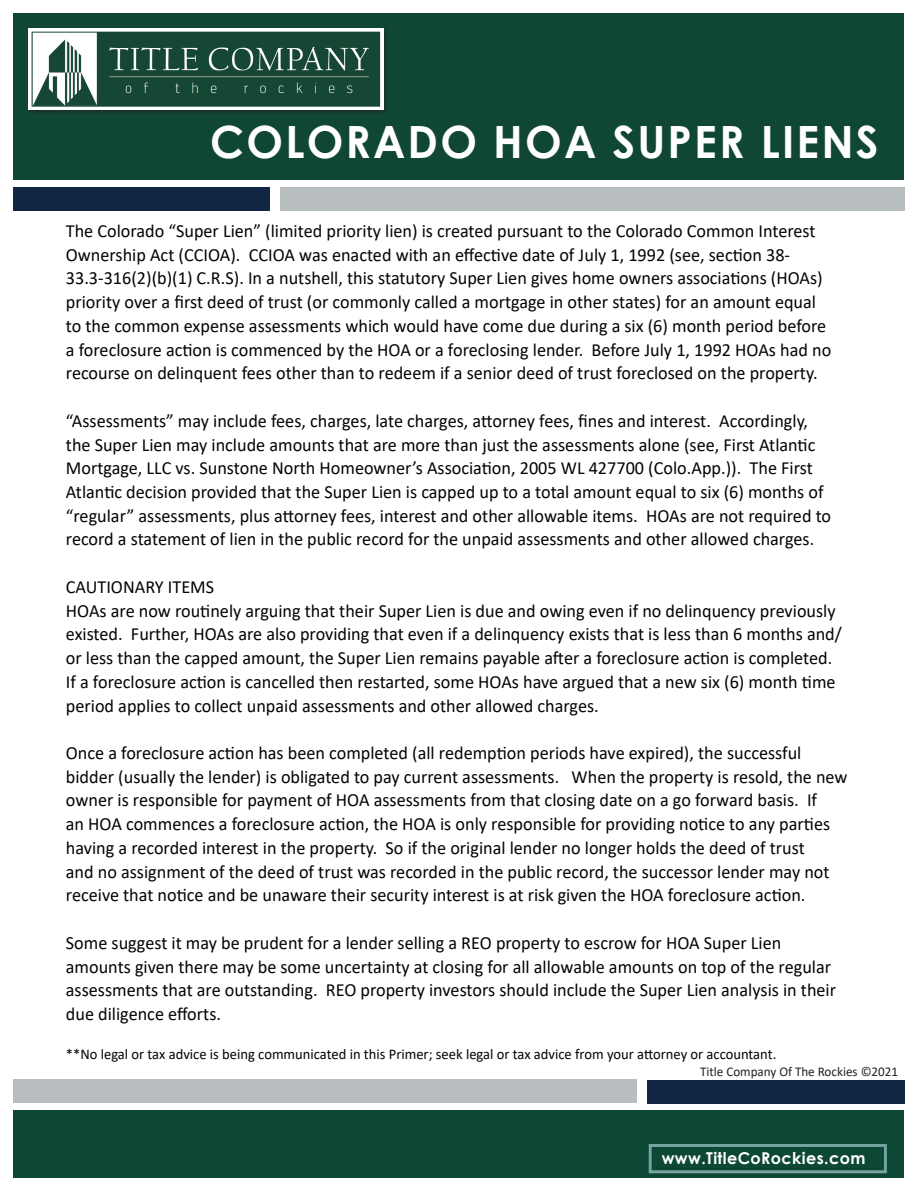
<style>
.page{position:relative;width:918px;height:1188px;background:#fff}
.page>*{position:absolute;margin:0;border:0;box-sizing:border-box;transform-origin:0 0}
.t1{font:700 44.55px "Century Gothic";letter-spacing:.05em;color:#fff}
.t2{font:18.6px/23.7px "Calibri";color:#040503}
.t3{font:700 16.35px "Century Gothic";letter-spacing:.025em;color:#fff}
.t4{font:14.85px "Calibri";color:#040503}
.t5{font:13.35px "Calibri";color:#231f20}
</style>
<div class="page">
<div style="left:13px;top:1110px;width:891px;height:68px;background:#0d4836"></div>
<div style="left:647px;top:1080px;width:257px;height:23px;background:#112644"></div>
<div style="left:13px;top:1080px;width:624px;height:23px;background:#b8bebf"></div>
<div style="left:649px;top:1144px;width:238px;height:29px;border:3px solid #77a4a2"></div>
<div style="left:280px;top:188px;width:624px;height:23px;background:#b8bebf"></div>
<div style="left:13px;top:188px;width:257px;height:23px;background:#112645"></div>
<div style="left:13px;top:13px;width:891px;height:167px;background:#0f4734"></div>
<div style="left:27px;top:27px;width:362px;height:88px;background:#231f20;opacity:.55"></div>
<img style="left:28px;top:28px;width:355px;height:81px">
<p class="t1" style="left:210px;top:108px;width:670px">COLORADO HOA SUPER LIENS</p>
<p class="t2" style="left:66px;top:218px;width:767px">The Colorado “Super Lien” (limited priority lien) is created pursuant to the Colorado Common Interest Ownership Act (CCIOA). CCIOA was enacted with an effective date of July 1, 1992 (see, section 38- 33.3-316(2)(b)(1) C.R.S). In a nutshell, this statutory Super Lien gives home owners associations (HOAs) priority over a first deed of trust (or commonly called a mortgage in other states) for an amount equal to the common expense assessments which would have come due during a six (6) month period before a foreclosure action is commenced by the HOA or a foreclosing lender. Before July 1, 1992 HOAs had no recourse on delinquent fees other than to redeem if a senior deed of trust foreclosed on the property.</p>
<p class="t2" style="left:66px;top:408px;width:767px">“Assessments” may include fees, charges, late charges, attorney fees, fines and interest. Accordingly, the Super Lien may include amounts that are more than just the assessments alone (see, First Atlantic Mortgage, LLC vs. Sunstone North Homeowner’s Association, 2005 WL 427700 (Colo.App.)). The First Atlantic decision provided that the Super Lien is capped up to a total amount equal to six (6) months of “regular” assessments, plus attorney fees, interest and other allowable items. HOAs are not required to record a statement of lien in the public record for the unpaid assessments and other allowed charges.</p>
<p class="t2" style="left:66px;top:574px;width:777px">CAUTIONARY ITEMS<br>HOAs are now routinely arguing that their Super Lien is due and owing even if no delinquency previously existed. Further, HOAs are also providing that even if a delinquency exists that is less than 6 months and/ or less than the capped amount, the Super Lien remains payable after a foreclosure action is completed.<br>If a foreclosure action is cancelled then restarted, some HOAs have argued that a new six (6) month time period applies to collect unpaid assessments and other allowed charges.</p>
<p class="t2" style="left:66px;top:740px;width:783px">Once a foreclosure action has been completed (all redemption periods have expired), the successful bidder (usually the lender) is obligated to pay current assessments. When the property is resold, the new owner is responsible for payment of HOA assessments from that closing date on a go forward basis. If<br>an HOA commences a foreclosure action, the HOA is only responsible for providing notice to any parties having a recorded interest in the property. So if the original lender no longer holds the deed of trust<br>and no assignment of the deed of trust was recorded in the public record, the successor lender may not receive that notice and be unaware their security interest is at risk given the HOA foreclosure action.</p>
<p class="t2" style="left:66px;top:930px;width:772px">Some suggest it may be prudent for a lender selling a REO property to escrow for HOA Super Lien amounts given there may be some uncertainty at closing for all allowable amounts on top of the regular assessments that are outstanding. REO property investors should include the Super Lien analysis in their due diligence efforts.</p>
<p class="t4" style="left:66px;top:1043px;width:712px">**No legal or tax advice is being communicated in this Primer; seek legal or tax advice from your attorney or accountant.</p>
<p class="t5" style="left:700px;top:1063px;width:200px">Title Company Of The Rockies ©2021</p>
<p class="t3" style="left:662px;top:1146px;width:205px">www.TitleCoRockies.com</p>
</div>
